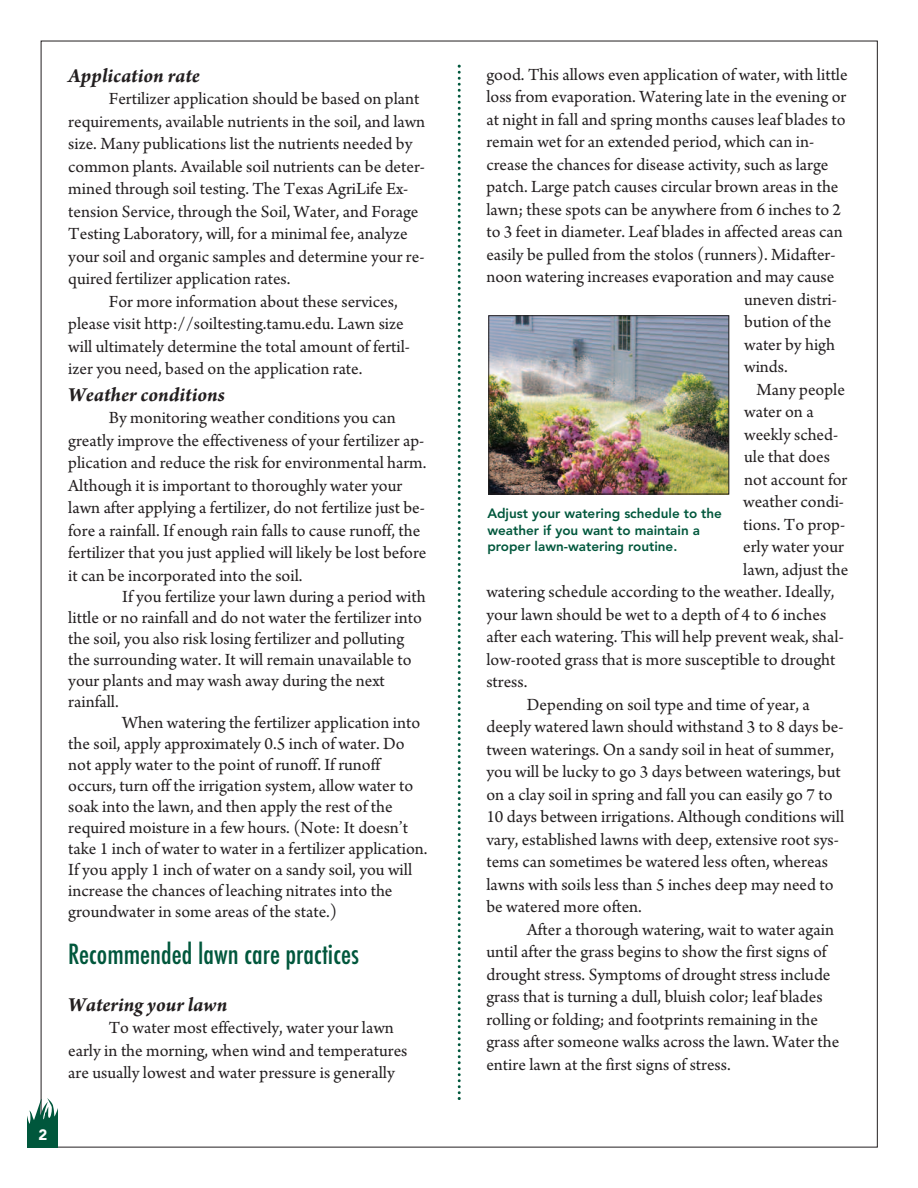
<style>
.page{position:relative;width:918px;height:1188px;background:#fff}
.page>*{position:absolute;margin:0;border:0;box-sizing:border-box;transform-origin:0 0}
.t1{font:500 condensed 27px "Futura";color:#00573c}
.t2{font:italic 700 21px "Arno Pro";color:#231f20}
.t3{font:18px/21px "Arno Pro";color:#231f20}
.t4{font:900 15px "Avenir";color:#fff}
.t5{font:800 13.5px/16.5px "Avenir";color:#00573c}
</style>
<div class="page">
<svg style="left:458px;top:65px;width:3px;height:1035px"></svg>
<svg style="left:28px;top:1098px;width:30px;height:49px"></svg>
<img style="left:490px;top:317px;width:237px;height:175px">
<div style="left:488px;top:315px;width:241px;height:179px;border:1px solid #231f20"></div>
<p class="t4" style="left:38px;top:1128px;width:10px">2</p>
<p class="t2" style="left:68px;top:68px;width:133px">Application rate</p>
<p class="t3" style="left:109px;top:90px;width:312px">Fertilizer application should be based on plant</p>
<p class="t3" style="left:68px;top:113px;width:359px">requirements, available nutrients in the soil, and lawn</p>
<p class="t3" style="left:68px;top:135px;width:346px">size. Many publications list the nutrients needed by</p>
<p class="t3" style="left:68px;top:158px;width:358px">common plants. Available soil nutrients can be deter-</p>
<p class="t3" style="left:68px;top:180px;width:342px">mined through soil testing. The Texas AgriLife Ex-</p>
<p class="t3" style="left:68px;top:203px;width:352px">tension Service, through the Soil, Water, and Forage</p>
<p class="t3" style="left:68px;top:225px;width:341px">Testing Laboratory, will, for a minimal fee, analyze</p>
<p class="t3" style="left:68px;top:248px;width:358px">your soil and organic samples and determine your re-</p>
<p class="t3" style="left:68px;top:270px;width:224px">quired fertilizer application rates.</p>
<p class="t3" style="left:109px;top:293px;width:290px">For more information about these services,</p>
<p class="t3" style="left:68px;top:315px;width:337px">please visit http://soiltesting.tamu.edu. Lawn size</p>
<p class="t3" style="left:68px;top:338px;width:343px">will ultimately determine the total amount of fertil-</p>
<p class="t3" style="left:68px;top:360px;width:296px">izer you need, based on the application rate.</p>
<p class="t2" style="left:68px;top:387px;width:158px">Weather conditions</p>
<p class="t3" style="left:68px;top:408px;width:360px;line-height:22.5px;text-indent:41px">By monitoring weather conditions you can greatly improve the effectiveness of your fertilizer ap&shy;plication and reduce the risk for environmental harm.<br>Although it is important to thoroughly water your lawn after applying a fertilizer, do not fertilize just be&shy;fore a rainfall. If enough rain falls to cause runoff, the fertilizer that you just applied will likely be lost before it can be incorporated into the soil.</p>
<p class="t3" style="left:68px;top:587px;width:359px;text-indent:54px">If you fertilize your lawn during a period with little or no rainfall and do not water the fertilizer into the soil, you also risk losing fertilizer and polluting the surrounding water. It will remain unavailable to your plants and may wash away during the next rainfall.</p>
<p class="t3" style="left:68px;top:713px;width:361px;text-indent:54px">When watering the fertilizer application into the soil, apply approximately 0.5 inch of water. Do not apply water to the point of runoff. If runoff occurs, turn off the irrigation system, allow water to soak into the lawn, and then apply the rest of the required moisture in a few hours. (Note: It doesn’t take 1 inch of water to water in a fertilizer application.<br>If you apply 1 inch of water on a sandy soil, you will increase the chances of leaching nitrates into the groundwater in some areas of the state.)</p>
<h1 class="t1" style="left:68px;top:939px;width:292px">Recommended lawn care practices</h1>
<p class="t2" style="left:68px;top:997px;width:160px">Watering your lawn</p>
<p class="t3" style="left:68px;top:1018px;width:341px;line-height:22.5px;text-indent:41px">To water most effectively, water your lawn early in the morning, when wind and temperatures are usually lowest and water pressure is generally</p>
<p class="t3" style="left:486px;top:66px;width:363px">good. This allows even application of water, with little</p>
<p class="t3" style="left:486px;top:88px;width:361px">loss from evaporation. Watering late in the evening or</p>
<p class="t3" style="left:486px;top:111px;width:361px">at night in fall and spring months causes leaf blades to</p>
<p class="t3" style="left:486px;top:133px;width:329px">remain wet for an extended period, which can in-</p>
<p class="t3" style="left:486px;top:156px;width:344px">crease the chances for disease activity, such as large</p>
<p class="t3" style="left:486px;top:178px;width:354px">patch. Large patch causes circular brown areas in the</p>
<p class="t3" style="left:486px;top:201px;width:356px">lawn; these spots can be anywhere from 6 inches to 2</p>
<p class="t3" style="left:486px;top:223px;width:358px">to 3 feet in diameter. Leaf blades in affected areas can</p>
<p class="t3" style="left:486px;top:246px;width:351px">easily be pulled from the stolos (runners). Midafter-</p>
<p class="t3" style="left:486px;top:268px;width:349px">noon watering increases evaporation and may cause</p>
<p class="t3" style="left:744px;top:291px;width:94px">uneven distri-</p>
<p class="t3" style="left:744px;top:313px;width:89px">bution of the</p>
<p class="t3" style="left:744px;top:336px;width:92px">water by high</p>
<p class="t3" style="left:744px;top:358px;width:45px">winds.</p>
<p class="t3" style="left:756px;top:381px;width:90px">Many people</p>
<p class="t3" style="left:744px;top:403px;width:71px">water on a</p>
<p class="t3" style="left:744px;top:426px;width:96px">weekly sched-</p>
<p class="t3" style="left:744px;top:448px;width:87px">ule that does</p>
<p class="t3" style="left:744px;top:471px;width:105px">not account for</p>
<p class="t3" style="left:743px;top:493px;width:102px">weather condi-</p>
<p class="t3" style="left:743px;top:516px;width:104px">tions. To prop-</p>
<p class="t3" style="left:743px;top:538px;width:102px">erly water your</p>
<p class="t3" style="left:743px;top:561px;width:107px">lawn, adjust the</p>
<p class="t3" style="left:486px;top:583px;width:350px">watering schedule according to the weather. Ideally,</p>
<p class="t3" style="left:486px;top:606px;width:341px">your lawn should be wet to a depth of 4 to 6 inches</p>
<p class="t3" style="left:486px;top:628px;width:359px">after each watering. This will help prevent weak, shal-</p>
<p class="t3" style="left:486px;top:651px;width:351px">low-rooted grass that is more susceptible to drought</p>
<p class="t3" style="left:486px;top:673px;width:42px">stress.</p>
<p class="t3" style="left:527px;top:696px;width:284px">Depending on soil type and time of year, a</p>
<p class="t3" style="left:486px;top:718px;width:359px">deeply watered lawn should withstand 3 to 8 days be-</p>
<p class="t3" style="left:486px;top:741px;width:349px">tween waterings. On a sandy soil in heat of summer,</p>
<p class="t3" style="left:486px;top:763px;width:356px">you will be lucky to go 3 days between waterings, but</p>
<p class="t3" style="left:486px;top:786px;width:348px">on a clay soil in spring and fall you can easily go 7 to</p>
<p class="t3" style="left:486px;top:808px;width:359px">10 days between irrigations. Although conditions will</p>
<p class="t3" style="left:486px;top:831px;width:354px">vary, established lawns with deep, extensive root sys-</p>
<p class="t3" style="left:486px;top:853px;width:343px">tems can sometimes be watered less often, whereas</p>
<p class="t3" style="left:486px;top:876px;width:349px">lawns with soils less than 5 inches deep may need to</p>
<p class="t3" style="left:486px;top:898px;width:157px">be watered more often.</p>
<p class="t3" style="left:527px;top:921px;width:309px">After a thorough watering, wait to water again</p>
<p class="t3" style="left:486px;top:943px;width:342px">until after the grass begins to show the first signs of</p>
<p class="t3" style="left:486px;top:966px;width:346px">drought stress. Symptoms of drought stress include</p>
<p class="t3" style="left:486px;top:988px;width:338px">grass that is turning a dull, bluish color; leaf blades</p>
<p class="t3" style="left:486px;top:1011px;width:333px">rolling or folding; and footprints remaining in the</p>
<p class="t3" style="left:486px;top:1033px;width:354px">grass after someone walks across the lawn. Water the</p>
<p class="t3" style="left:486px;top:1056px;width:246px">entire lawn at the first signs of stress.</p>
<p class="t5" style="left:487px;top:507px;width:236px">Adjust your watering schedule to the weather if you want to maintain a proper lawn-watering routine.</p>
</div>
